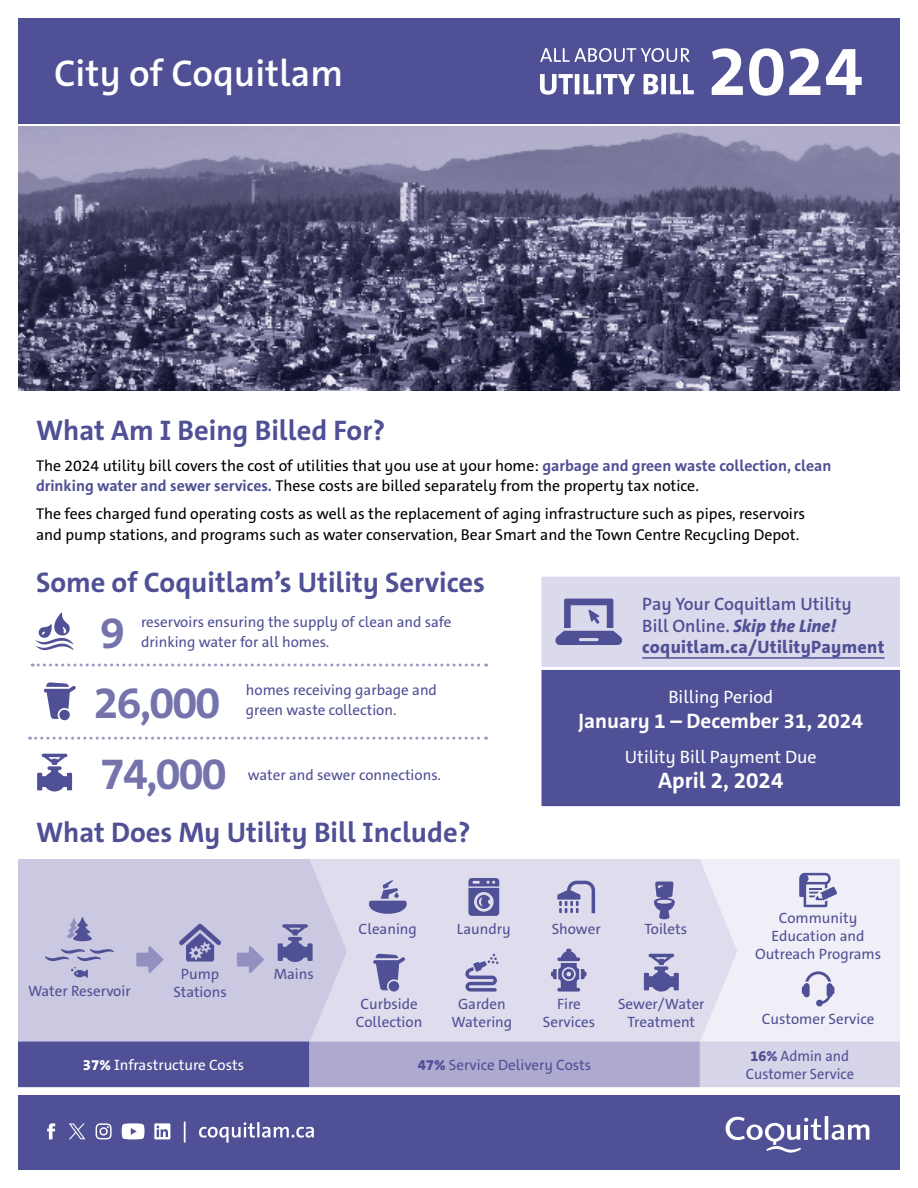
<style>
.page{position:relative;width:918px;height:1188px;background:#fff}
.page>*{position:absolute;margin:0;border:0;box-sizing:border-box;transform-origin:0 0}
.Body_Bullet{font:700 70.5px "The Sans C5";color:#fff}
.Body_Reg{font:700 45px "The Sans C5";letter-spacing:-.04em;color:#7573ac}
.Body_Reg-2{font:600 37.5px "The Sans C5";color:#fff}
.t1{font:700 28.5px "The Sans C5";color:#4f5095}
.subhead{font:700 22.5px "The Sans C5";color:#fff}
.subhead-2{font:700 21px "The Sans C5";color:#fff}
.subhead-3{font:600 18px/21.6px "The Sans C5";color:#4f5095}
.subhead-4{font:18px "The Sans C5";color:#fff}
.Body_Reg-3{font:15.75px/21px "The Sans C5";color:#000}
.Body_Reg-4{font:15px/18px "The Sans C5";color:#4f5095;text-align:center}
.Body_Reg-5{font:15px/18px "The Sans C5";color:#4f5095;text-align:center;scale:.96 1}
.Body_Reg-6{font:15px "The Sans C5";color:#fff}
.s1{font-weight:700;color:#4f5095}
.s2{font-weight:800;font-style:italic}
.s3{font-weight:800}
</style>
<div class="page">
<div style="left:309px;top:859px;width:391px;height:225px;background:#dedced"></div>
<img style="left:18px;top:126px;width:882px;height:265px">
<div style="left:18px;top:1096px;width:882px;height:74px;background:#4f5095"></div>
<svg style="left:726px;top:1116px;width:143px;height:37px"></svg>
<svg style="left:184px;top:1122px;width:130px;height:21px"></svg>
<div style="left:18px;top:18px;width:882px;height:106px;background:#4f5095"></div>
<div style="left:541px;top:669px;width:360px;height:138px;background:#4f5095"></div>
<div style="left:540px;top:668px;width:362px;height:140px;border:2px solid #fff"></div>
<svg style="left:37px;top:754px;width:35px;height:37px"></svg>
<svg style="left:44px;top:682px;width:32px;height:38px"></svg>
<svg style="left:35px;top:612px;width:39px;height:39px"></svg>
<svg style="left:32px;top:664px;width:455px;height:3px"></svg>
<svg style="left:30px;top:737px;width:457px;height:3px"></svg>
<div style="left:541px;top:576px;width:360px;height:92px;background:#dbd9ec"></div>
<hr style="left:642px;top:657px;width:243px;height:2px;background:#4f5095">
<div style="left:540px;top:575px;width:362px;height:93px;border:2px solid #fff"></div>
<svg style="left:555px;top:599px;width:67px;height:46px"></svg>
<svg style="left:540px;top:74px;width:154px;height:21px"></svg>
<svg style="left:540px;top:48px;width:150px;height:14px"></svg>
<div style="left:310px;top:1042px;width:389px;height:44px;background:#ada9cf"></div>
<div style="left:309px;top:1042px;width:391px;height:45px;border:2px solid #ada9cf"></div>
<svg style="left:18px;top:859px;width:329px;height:229px;background:#b1afd2"></svg>
<svg style="left:689px;top:859px;width:211px;height:229px"></svg>
<svg style="left:557px;top:881px;width:38px;height:32px"></svg>
<svg style="left:369px;top:880px;width:38px;height:34px"></svg>
<svg style="left:468px;top:878px;width:31px;height:38px"></svg>
<svg style="left:654px;top:882px;width:21px;height:37px"></svg>
<svg style="left:465px;top:954px;width:34px;height:38px"></svg>
<svg style="left:373px;top:954px;width:32px;height:38px"></svg>
<svg style="left:644px;top:954px;width:35px;height:38px"></svg>
<svg style="left:551px;top:949px;width:36px;height:43px"></svg>
<svg style="left:122px;top:1123px;width:23px;height:16px"></svg>
<svg style="left:154px;top:1123px;width:18px;height:16px"></svg>
<svg style="left:47px;top:1123px;width:8px;height:16px"></svg>
<svg style="left:69px;top:1123px;width:16px;height:16px"></svg>
<svg style="left:96px;top:1123px;width:16px;height:16px"></svg>
<p class="Body_Reg-2" style="left:54px;top:49px;width:291px">City of Coquitlam</p>
<p class="t1" style="left:36px;top:412px;width:351px">What Am I Being Billed For?</p>
<p class="Body_Bullet" style="left:708px;top:26px;width:157px">2024</p>
<p class="Body_Reg-3" style="left:36px;top:455px;width:797px">The 2024 utility bill covers the cost of utilities that you use at your home: <span class="s1">garbage and green waste collection, clean drinking water and sewer services.</span> These costs are billed separately from the property tax notice.</p>
<p class="Body_Reg-3" style="left:36px;top:503px;width:771px">The fees charged fund operating costs as well as the replacement of aging infrastructure such as pipes, reservoirs and pump stations, and programs such as water conservation, Bear Smart and the Town Centre Recycling Depot.</p>
<p class="t1" style="left:36px;top:564px;width:451px">Some of Coquitlam’s Utility Services</p>
<p class="Body_Reg" style="left:100px;top:604px;width:26px">9</p>
<p class="Body_Reg-4" style="left:141px;top:612px;width:312px;line-height:19.5px;text-align:left">reservoirs ensuring the supply of clean and safe drinking water for all homes.</p>
<p class="Body_Reg" style="left:94px;top:674px;width:128px">26,000</p>
<p class="Body_Reg-4" style="left:246px;top:681px;width:193px;line-height:19.5px;text-align:left">homes receiving garbage and green waste collection.</p>
<p class="Body_Reg" style="left:100px;top:745px;width:128px">74,000</p>
<p class="Body_Reg-4" style="left:248px;top:766px;width:195px">water and sewer connections.</p>
<p class="t1" style="left:36px;top:814px;width:436px">What Does My Utility Bill Include?</p>
<p class="subhead-3" style="left:642px;top:593px;width:244px">Pay Your Coquitlam Utility<br>Bill Online. <span class="s2">Skip the Line! </span><span class="s3">coquitlam.ca/UtilityPayment</span></p>
<p class="subhead-4" style="left:668px;top:685px;width:106px">Billing Period</p>
<p class="subhead-2" style="left:579px;top:707px;width:286px">January 1 – December 31, 2024</p>
<p class="subhead-4" style="left:625px;top:745px;width:193px">Utility Bill Payment Due</p>
<p class="subhead" style="left:658px;top:766px;width:127px">April 2, 2024</p>
<p class="Body_Reg-4" style="left:28px;top:982px;width:104px">Water Reservoir</p>
<p class="Body_Reg-4" style="left:173px;top:965px;width:55px">Pump<br>Stations</p>
<p class="Body_Reg-4" style="left:274px;top:965px;width:42px">Mains</p>
<p class="Body_Reg-6" style="left:83px;top:1055px;width:163px"><span class="s3">37%</span> Infrastructure Costs</p>
<p class="Body_Reg-4" style="left:359px;top:920px;width:60px">Cleaning</p>
<p class="Body_Reg-4" style="left:457px;top:920px;width:55px">Laundry</p>
<p class="Body_Reg-4" style="left:552px;top:920px;width:51px">Shower</p>
<p class="Body_Reg-4" style="left:645px;top:920px;width:44px">Toilets</p>
<p class="Body_Reg-4" style="left:356px;top:995px;width:68px">Curbside<br>Collection</p>
<p class="Body_Reg-4" style="left:618px;top:995px;width:88px">Sewer/Water<br>Treatment</p>
<p class="Body_Reg-4" style="left:452px;top:995px;width:62px">Garden<br>Watering</p>
<p class="Body_Reg-4" style="left:543px;top:995px;width:54px">Fire<br>Services</p>
<p class="Body_Reg-4" style="left:418px;top:1056px;width:175px"><span class="s3">47%</span> Service Delivery Costs</p>
<p class="Body_Reg-4" style="left:755px;top:909px;width:128px">Community<br>Education and<br>Outreach Programs</p>
<p class="Body_Reg-4" style="left:762px;top:1010px;width:114px">Customer Service</p>
<p class="Body_Reg-5" style="left:746px;top:1047px;width:114px"><span class="s3">16%</span> Admin and<br>Customer Service</p>
</div>
